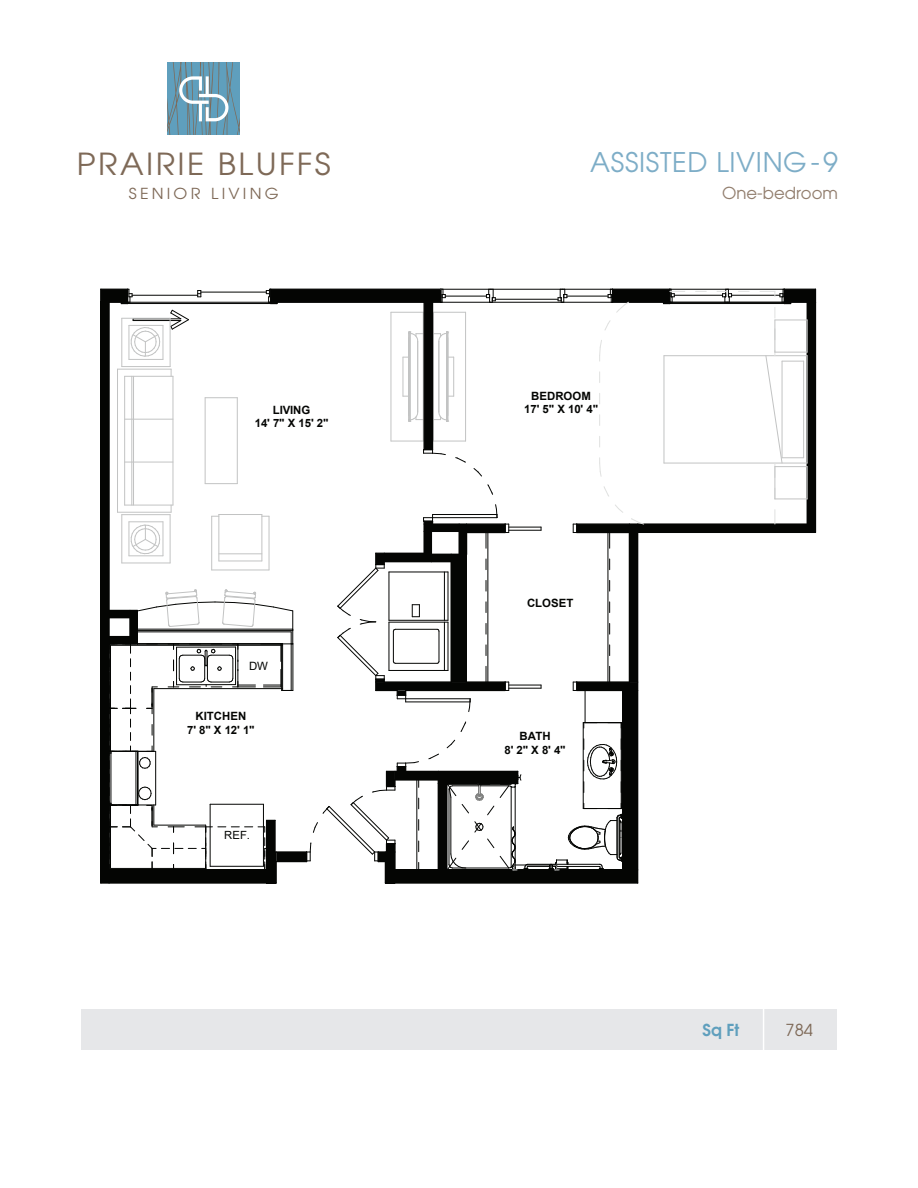
<style>
.page{position:relative;width:918px;height:1188px;background:#fff}
.page>*{position:absolute;margin:0;border:0;box-sizing:border-box;transform-origin:0 0}
.t1{font:30.3px "Avant Garde";letter-spacing:.075em;color:#7e6957;scale:1.05 1}
.t2{font:27px "Avant Garde";letter-spacing:.025em;color:#7dadc7}
.t3{font:16.5px "Avant Garde";color:#927e6e}
.t4{font:600 16.5px "Avant Garde";color:#5f9fbd}
.t5{font:16.5px "Avant Garde";color:#7e6957}
.t6{font:15.15px "Avant Garde";letter-spacing:.2em;color:#7e6957;scale:1.05 1}
.t7{font:700 11.4px/13.5px "Arial";color:#040503;text-align:center}
.t8{font:11.4px "Arial";color:#040503}
.t9{font:11.25px "Arial";color:#040503}
</style>
<div class="page">
<svg style="left:168px;top:63px;width:72px;height:72px;background:#74a2b7"></svg>
<svg style="left:100px;top:289px;width:716px;height:595px"></svg>
<div style="left:273px;top:403px;width:37px;height:14px;background:#fff"></div>
<div style="left:255px;top:417px;width:73px;height:13px;background:#fff"></div>
<div style="left:531px;top:389px;width:60px;height:13px;background:#fff"></div>
<div style="left:524px;top:402px;width:74px;height:14px;background:#fff"></div>
<div style="left:527px;top:596px;width:46px;height:14px;background:#fff"></div>
<div style="left:519px;top:729px;width:32px;height:14px;background:#fff"></div>
<div style="left:504px;top:743px;width:62px;height:13px;background:#fff"></div>
<div style="left:196px;top:710px;width:50px;height:13px;background:#fff"></div>
<div style="left:187px;top:723px;width:68px;height:14px;background:#fff"></div>
<div style="left:81px;top:1010px;width:756px;height:40px;background:#e6e7e9"></div>
<hr style="left:763px;top:1007px;width:1px;height:46px;background:#fff">
<h1 class="t1" style="left:77px;top:145px;width:243px">PRAIRIE BLUFFS</h1>
<h3 class="t6" style="left:129px;top:184px;width:144px">SENIOR LIVING</h3>
<p class="t7" style="left:255px;top:403px;width:75px">LIVING<br>14' 7" X 15' 2"</p>
<p class="t8" style="left:249px;top:658px;width:21px">DW</p>
<p class="t7" style="left:187px;top:710px;width:69px">KITCHEN<br>7' 8" X 12' 1"</p>
<p class="t9" style="left:224px;top:827px;width:27px">REF.</p>
<h2 class="t2" style="left:590px;top:145px;width:249px">ASSISTED LIVING-9</h2>
<h3 class="t3" style="left:722px;top:183px;width:117px">One-bedroom</h3>
<p class="t7" style="left:524px;top:389px;width:75px">BEDROOM<br>17' 5" X 10' 4"</p>
<p class="t7" style="left:527px;top:596px;width:48px">CLOSET</p>
<p class="t7" style="left:504px;top:729px;width:63px">BATH<br>8' 2" X 8' 4"</p>
<h3 class="t4" style="left:703px;top:1019px;width:38px">Sq Ft</h3>
<h3 class="t5" style="left:786px;top:1020px;width:29px">784</h3>
</div>
